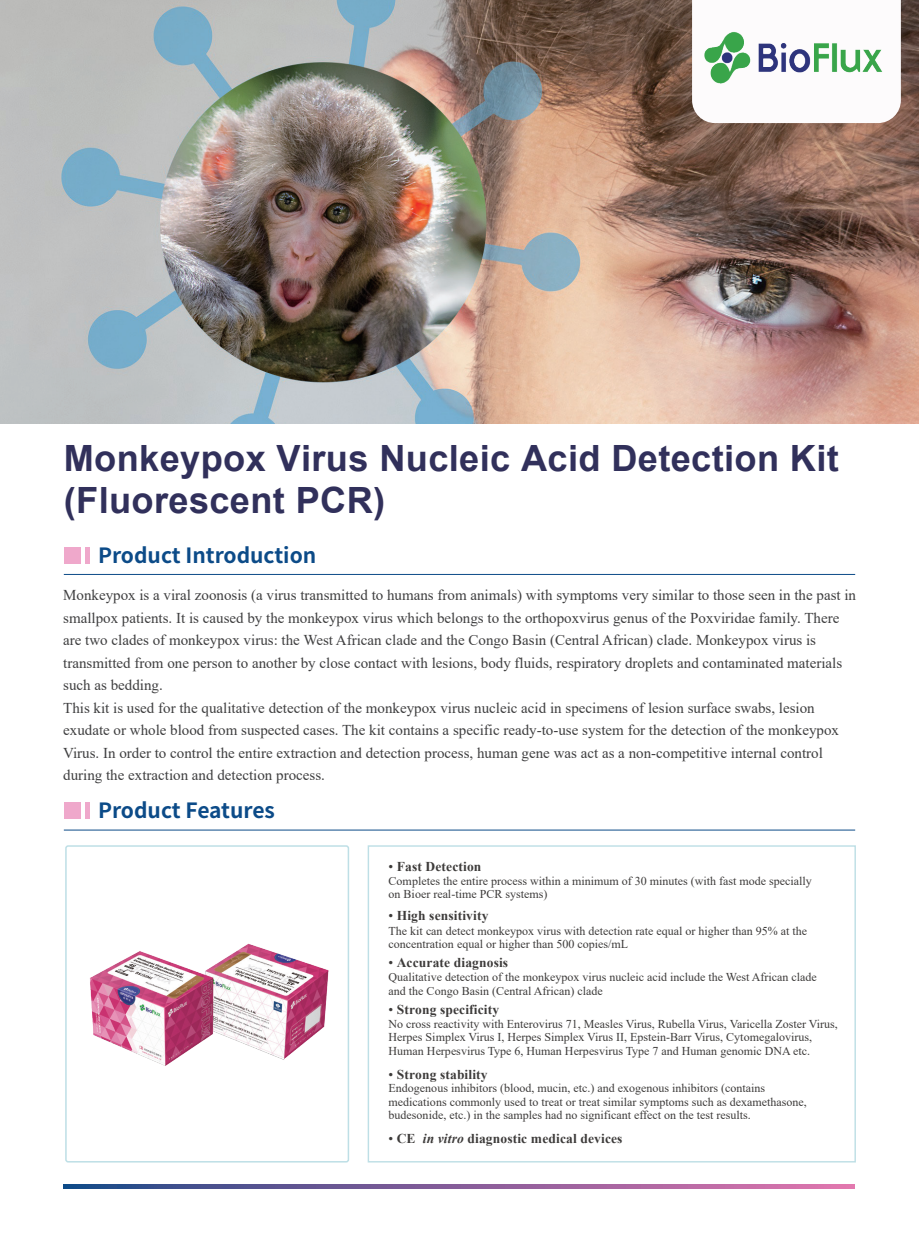
<style>
.page{position:relative;width:919px;height:1238px;background:#fff}
.page>*{position:absolute;margin:0;border:0;box-sizing:border-box;transform-origin:0 0}
.t1{font:700 36.15px/41.7px "Arial";letter-spacing:.01em;color:#31305b}
.t2{font:700 21px "Source Han Sans CN";color:#0c4b88}
.t3{font:15px/22.5px "Times New Roman";color:#3e3e3f}
.t4{font:700 13.5px "Times New Roman";letter-spacing:.01em;color:#3d3b3a}
.t5{font:12px/13.5px "Times New Roman";color:#3d3b3a}
.s1{font-weight:400}
.s2{font-style:italic}
</style>
<div class="page">
<img style="left:0;top:0;width:918px;height:424px">
<div style="left:64px;top:547px;width:16px;height:17px;background:#efa8cb"></div>
<hr style="left:85px;top:547px;width:4px;height:17px;background:#efa8cb">
<hr style="left:64px;top:574px;width:791px;height:1px;background:#0c4b88">
<svg style="left:64px;top:1184px;width:790px;height:4px;background:#835e9a"></svg>
<hr style="left:64px;top:829px;width:791px;height:1px;background:#0c4b88">
<div style="left:64px;top:802px;width:16px;height:17px;background:#efa8cb"></div>
<hr style="left:85px;top:802px;width:4px;height:17px;background:#efa8cb">
<div style="left:65px;top:845px;width:284px;height:317px;border:2px solid #bedfe6;border-radius:2px"></div>
<div style="left:367px;top:845px;width:488px;height:317px;border:1px solid #bedfe6"></div>
<svg style="left:692px;top:0;width:208px;height:123px"></svg>
<img style="left:692px;top:27px;width:204px;height:59px">
<img style="left:90px;top:943px;width:239px;height:123px">
<h1 class="t1" style="left:64px;top:438px;width:776px">Monkeypox Virus Nucleic Acid Detection Kit (Fluorescent PCR)</h1>
<h2 class="t2" style="left:98px;top:544px;width:220px">Product Introduction</h2>
<p class="t3" style="left:63px;top:583px;width:794px">Monkeypox is a viral zoonosis (a virus transmitted to humans from animals) with symptoms very similar to those seen in the past in smallpox patients. It is caused by the monkeypox virus which belongs to the orthopoxvirus genus of the Poxviridae family. There are two clades of monkeypox virus: the West African clade and the Congo Basin (Central African) clade. Monkeypox virus is transmitted from one person to another by close contact with lesions, body fluids, respiratory droplets and contaminated materials such as bedding.<br>This kit is used for the qualitative detection of the monkeypox virus nucleic acid in specimens of lesion surface swabs, lesion exudate or whole blood from suspected cases. The kit contains a specific ready-to-use system for the detection of the monkeypox Virus. In order to control the entire extraction and detection process, human gene was act as a non-competitive internal control during the extraction and detection process.</p>
<h2 class="t2" style="left:98px;top:798px;width:178px">Product Features</h2>
<p class="t4" style="left:388px;top:856px;width:94px"><span class="s1">•</span> Fast Detection</p>
<p class="t5" style="left:388px;top:873px;width:424px">Completes the entire process within a minimum of 30 minutes (with fast mode specially on Bioer real-time PCR systems)</p>
<p class="t4" style="left:388px;top:905px;width:101px"><span class="s1">•</span> High sensitivity</p>
<p class="t5" style="left:388px;top:923px;width:420px">The kit can detect monkeypox virus with detection rate equal or higher than 95% at the concentration equal or higher than 500 copies/mL</p>
<p class="t4" style="left:388px;top:952px;width:121px"><span class="s1">•</span> Accurate diagnosis</p>
<p class="t5" style="left:388px;top:969px;width:430px">Qualitative detection of the monkeypox virus nucleic acid include the West African clade and the Congo Basin (Central African) clade</p>
<p class="t4" style="left:388px;top:999px;width:112px"><span class="s1">•</span> Strong specificity</p>
<p class="t5" style="left:388px;top:1016px;width:450px">No cross reactivity with Enterovirus 71, Measles Virus, Rubella Virus, Varicella Zoster Virus,<br>Herpes Simplex Virus I, Herpes Simplex Virus II, Epstein-Barr Virus, Cytomegalovirus,<br>Human Herpesvirus Type 6, Human Herpesvirus Type 7 and Human genomic DNA etc.</p>
<p class="t4" style="left:388px;top:1064px;width:101px"><span class="s1">•</span> Strong stability</p>
<p class="t5" style="left:388px;top:1081px;width:419px">Endogenous inhibitors (blood, mucin, etc.) and exogenous inhibitors (contains medications commonly used to treat or treat similar symptoms such as dexamethasone, budesonide, etc.) in the samples had no significant effect on the test results.</p>
<p class="t4" style="left:388px;top:1128px;width:235px"><span class="s1">•</span> CE <span class="s2">in vitro</span> diagnostic medical devices</p>
</div>
